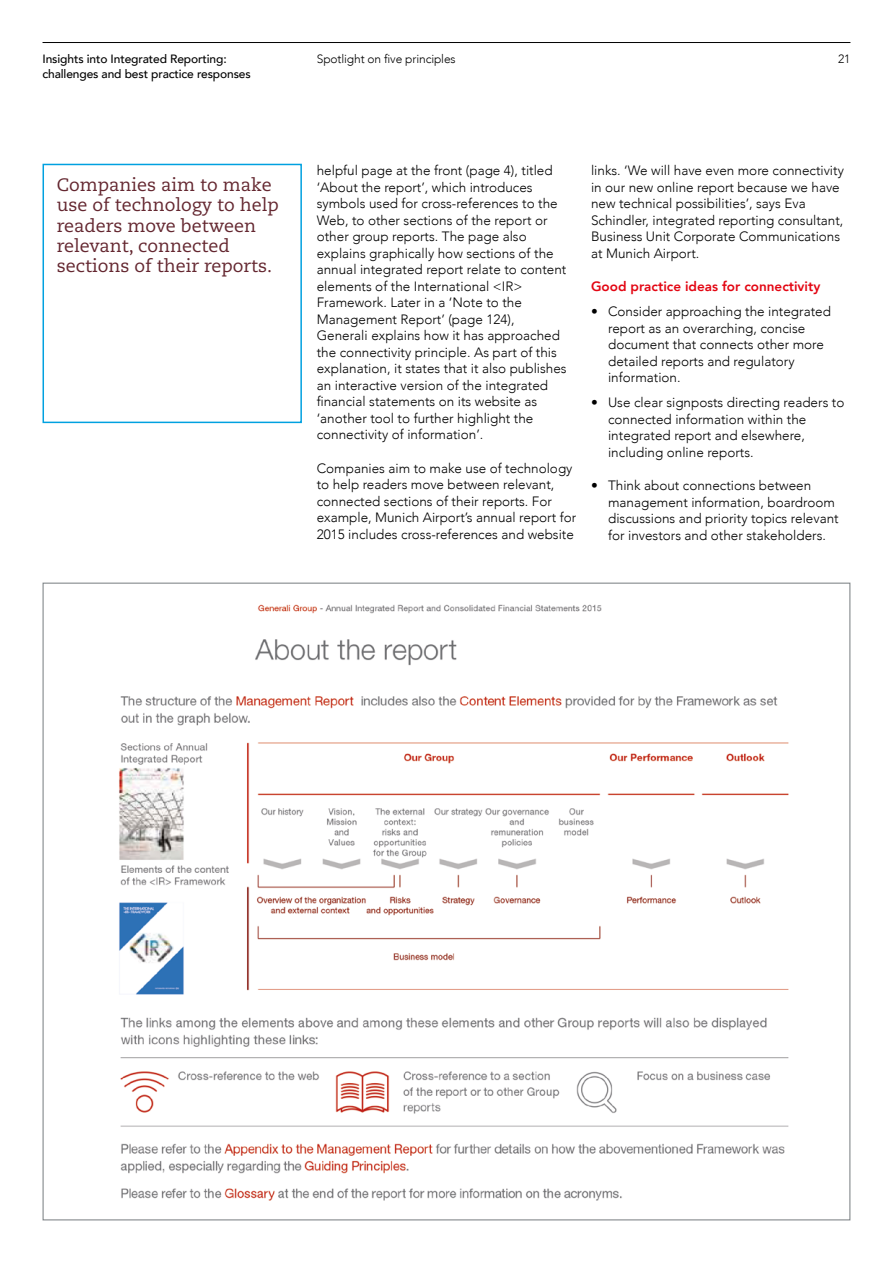
<style>
.page{position:relative;width:893px;height:1263px;background:#fff}
.page>*{position:absolute;margin:0;border:0;box-sizing:border-box;transform-origin:0 0}
.t1{font:18px/20.2px "Caecilia";color:#642730}
.t2{font:300 13.5px/16.5px "Avenir";color:#000}
.t3{font:800 13.5px "Avenir";color:#e30613}
.t4{font:500 12px/15px "Avenir";letter-spacing:-.01em;color:#000}
.t5{font:300 12px "Avenir";letter-spacing:-.01em;color:#000}
</style>
<div class="page">
<hr style="left:43px;top:42px;width:807px;height:1px;background:#000">
<div style="left:43px;top:164px;width:259px;height:259px;border:2px solid #00a1e0"></div>
<img style="left:119px;top:604px;width:670px;height:597px">
<p class="t4" style="left:43px;top:51px;width:210px">Insights into Integrated Reporting: challenges and best practice responses</p>
<p class="t5" style="left:317px;top:52px;width:140px">Spotlight on five principles</p>
<p class="t5" style="left:838px;top:52px;width:14px">21</p>
<h1 class="t1" style="left:57px;top:175px;width:224px">Companies aim to make use of technology to help readers move between relevant, connected sections of their reports.</h1>
<p class="t2" style="left:317px;top:162px;width:251px">helpful page at the front (page 4), titled ‘About the report’, which introduces symbols used for cross-references to the Web, to other sections of the report or other group reports. The page also explains graphically how sections of the annual integrated report relate to content elements of the International &lt;IR&gt; Framework. Later in a ‘Note to the Management Report’ (page 124), Generali explains how it has approached the connectivity principle. As part of this explanation, it states that it also publishes an interactive version of the integrated financial statements on its website as ‘another tool to further highlight the connectivity of information’.</p>
<p class="t2" style="left:317px;top:460px;width:261px">Companies aim to make use of technology to help readers move between relevant, connected sections of their reports. For example, Munich Airport’s annual report for 2015 includes cross-references and website</p>
<p class="t2" style="left:591px;top:162px;width:254px">links. ‘We will have even more connectivity in our new online report because we have new technical possibilities’, says Eva Schindler, integrated reporting consultant, Business Unit Corporate Communications at Munich Airport.</p>
<p class="t3" style="left:591px;top:276px;width:231px">Good practice ideas for connectivity</p>
<p class="t2" style="left:608px;top:303px;width:224px;text-indent:-17px">• Consider approaching the integrated report as an overarching, concise document that connects other more detailed reports and regulatory information.</p>
<p class="t2" style="left:608px;top:394px;width:238px;text-indent:-17px">• Use clear signposts directing readers to connected information within the integrated report and elsewhere, including online reports.</p>
<p class="t2" style="left:608px;top:477px;width:232px;text-indent:-17px">• Think about connections between management information, boardroom discussions and priority topics relevant for investors and other stakeholders.</p>
</div>
